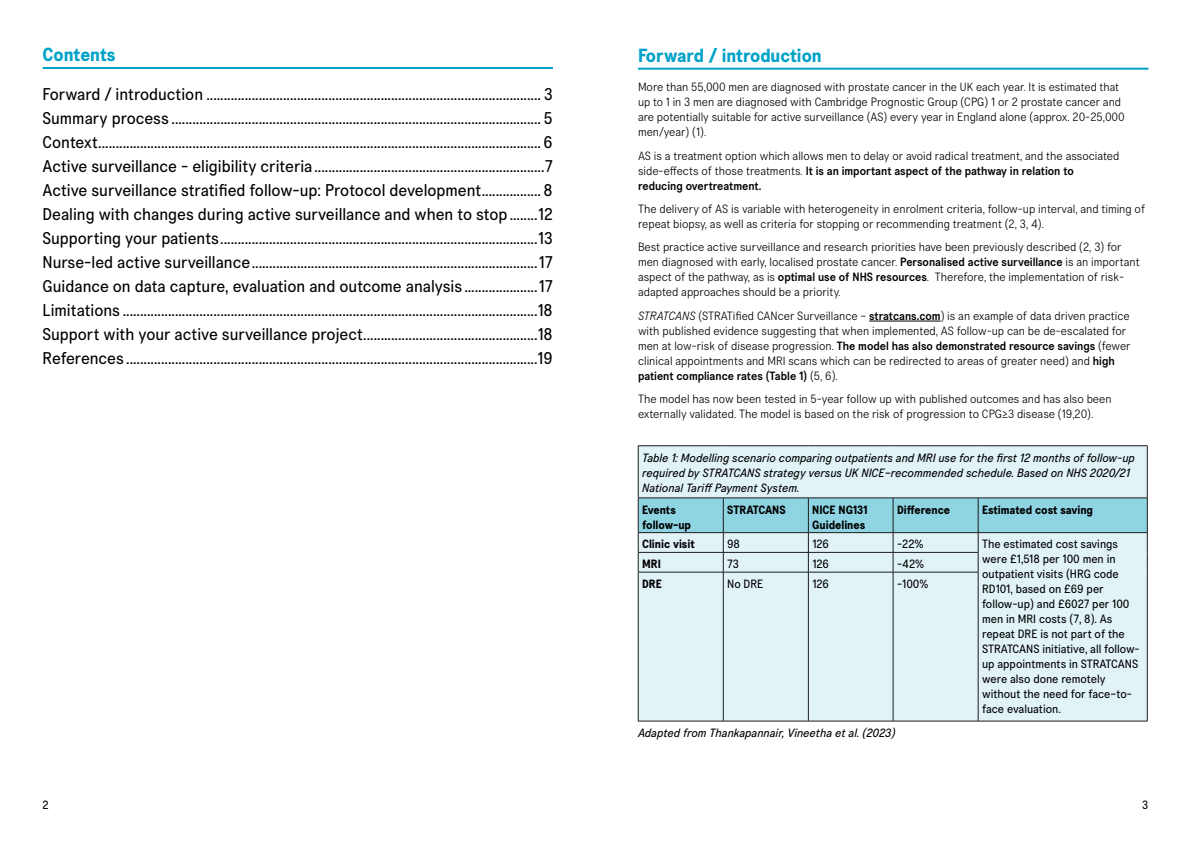
<style>
.page{position:relative;width:1191px;height:842px;background:#fff}
.page>*{position:absolute;margin:0;border:0;box-sizing:border-box;transform-origin:0 0}
.t1{font:700 19px "Transcript Pro";color:#00a2c7}
.t2{font:17px/24px "Transcript Pro";color:#000;text-align:justify}
.t3{font:300 12px/15px "Transcript Pro";color:#000}
.t4{font:12px/15px "Transcript Pro";color:#000}
.t5{font:italic 12px/15px "Transcript Pro";color:#000}
.t6{font:700 12px/15px "Transcript Pro";color:#000}
.t7{font:300 11.8px "Transcript Pro";color:#000}
.s1{font-size:12px}
.s2{font-size:11.8px}
.s3{font-weight:500}
.s4{font-style:italic}
</style>
<div class="page">
<hr style="left:638px;top:68px;width:510px;height:2px;background:#00a2c7">
<hr style="left:869px;top:321px;width:71px;height:1px;background:#000">
<div style="left:639px;top:446px;width:508px;height:275px;background:#e1f3f7"></div>
<hr style="left:638px;top:445px;width:85px;height:1px;background:#1c1c1c">
<hr style="left:638px;top:446px;width:1px;height:52px;background:#1c1c1c">
<hr style="left:723px;top:445px;width:85px;height:1px;background:#1c1c1c">
<hr style="left:808px;top:445px;width:85px;height:1px;background:#1c1c1c">
<hr style="left:893px;top:445px;width:85px;height:1px;background:#1c1c1c">
<hr style="left:978px;top:445px;width:169px;height:1px;background:#1c1c1c">
<hr style="left:1147px;top:446px;width:1px;height:52px;background:#1c1c1c">
<hr style="left:1147px;top:572px;width:1px;height:149px;background:#1c1c1c">
<hr style="left:978px;top:721px;width:169px;height:1px;background:#1c1c1c">
<svg style="left:638px;top:498px;width:510px;height:74px;background:#b3dce4"></svg>
<hr style="left:638px;top:572px;width:85px;height:1px;background:#1c1c1c">
<hr style="left:638px;top:572px;width:1px;height:149px;background:#1c1c1c">
<hr style="left:723px;top:572px;width:85px;height:1px;background:#1c1c1c">
<hr style="left:723px;top:572px;width:1px;height:149px;background:#1c1c1c">
<hr style="left:808px;top:572px;width:85px;height:1px;background:#1c1c1c">
<hr style="left:808px;top:572px;width:1px;height:149px;background:#1c1c1c">
<hr style="left:893px;top:572px;width:85px;height:1px;background:#1c1c1c">
<hr style="left:893px;top:572px;width:1px;height:149px;background:#1c1c1c">
<hr style="left:978px;top:572px;width:1px;height:149px;background:#1c1c1c">
<hr style="left:638px;top:721px;width:85px;height:1px;background:#1c1c1c">
<hr style="left:723px;top:721px;width:85px;height:1px;background:#1c1c1c">
<hr style="left:808px;top:721px;width:85px;height:1px;background:#1c1c1c">
<hr style="left:893px;top:721px;width:85px;height:1px;background:#1c1c1c">
<hr style="left:43px;top:67px;width:510px;height:2px;background:#00a2c7">
<h1 class="t1" style="left:43px;top:43px;width:75px">Contents</h1>
<p class="t2" style="left:43px;top:82px;width:512px">Forward / introduction ................................................................................................ 3<br>Summary process .......................................................................................................... 5<br>Context............................................................................................................................... 6<br>Active surveillance - eligibility criteria..................................................................7<br>Active surveillance stratified follow-up: Protocol development................. 8<br>Dealing with changes during active surveillance and when to stop........12<br>Supporting your patients...........................................................................................13<br>Nurse-led active surveillance..................................................................................17<br>Guidance on data capture, evaluation and outcome analysis .....................17<br>Limitations .......................................................................................................................18<br>Support with your active surveillance project..................................................18<br>References ......................................................................................................................19</p>
<h1 class="t1" style="left:638px;top:44px;width:185px">Forward / introduction</h1>
<p class="t7" style="left:638px;top:80px;width:482px"><span class="s1">More than 55,000 me</span>n are diagnosed with prostate cancer in the UK each year. It is estimated that</p>
<p class="t3" style="left:638px;top:95px;width:488px"><span class="s2">up to 1 in</span> 3 men are diagnosed with Cambridge Prognostic Group (CPG) 1 or 2 prostate cancer and are potentially suitable for active surveillance (AS) every year in England alone (approx. 20-25,000 men/year) (1).</p>
<p class="t3" style="left:638px;top:148px;width:483px">AS is a treatment option which allows men to delay or avoid radical treatment, and the associated side-effects of those treatments. <span class="s3">It is an important aspect of the pathway in relation to reducing overtreatment.</span></p>
<p class="t3" style="left:638px;top:202px;width:509px">The delivery of AS is variable with heterogeneity in enrolment criteria, follow-up interval, and timing of repeat biopsy, as well as criteria for stopping or recommending treatment (2, 3, 4).</p>
<p class="t3" style="left:638px;top:240px;width:503px">Best practice active surveillance and research priorities have been previously described (2, 3) for men diagnosed with early, localised prostate cancer. <span class="s3">Personalised active surveillance</span> is an important aspect of the pathway, as is <span class="s3">optimal use of NHS resources</span>. Therefore, the implementation of risk&shy;adapted approaches should be a priority.</p>
<p class="t3" style="left:638px;top:308px;width:494px"><span class="s4">STRATCANS</span> (STRATified CANcer Surveillance – <span class="s3">stratcans.com</span>) is an example of data driven practice with published evidence suggesting that when implemented, AS follow-up can be de-escalated for men at low-risk of disease progression. <span class="s3">The model has also demonstrated resource savings</span> (fewer clinical appointments and MRI scans which can be redirected to areas of greater need) and <span class="s3">high patient compliance rates (Table 1)</span> (5, 6).</p>
<p class="t3" style="left:638px;top:392px;width:475px">The model has now been tested in 5-year follow up with published outcomes and has also been externally validated. The model is based on the risk of progression to CPG≥3 disease (19,20).</p>
<p class="t5" style="left:642px;top:450px;width:494px">Table 1: Modelling scenario comparing outpatients and MRI use for the first 12 months of follow-up required by STRATCANS strategy versus UK NICE–recommended schedule. Based on NHS 2020/21<br>National Tariff Payment System.</p>
<p class="t6" style="left:642px;top:503px;width:50px">Events follow-up</p>
<p class="t6" style="left:727px;top:503px;width:60px">STRATCANS</p>
<p class="t6" style="left:812px;top:503px;width:57px">NICE NG131<br>Guidelines</p>
<p class="t6" style="left:897px;top:503px;width:55px">Difference</p>
<p class="t6" style="left:982px;top:503px;width:112px">Estimated cost saving</p>
<p class="t6" style="left:642px;top:537px;width:54px">Clinic visit</p>
<p class="t4" style="left:727px;top:537px;width:14px">98</p>
<p class="t4" style="left:812px;top:537px;width:18px">126</p>
<p class="t4" style="left:897px;top:537px;width:28px">-22%</p>
<p class="t4" style="left:982px;top:537px;width:159px">The estimated cost savings were £1,518 per 100 men in outpatient visits (HRG code<br>RD101, based on £69 per follow-up) and £6027 per 100 men in MRI costs (7, 8). As repeat DRE is not part of the<br>STRATCANS initiative, all follow&shy;up appointments in STRATCANS were also done remotely without the need for face–to&shy;face evaluation.</p>
<p class="t6" style="left:642px;top:557px;width:20px">MRI</p>
<p class="t4" style="left:727px;top:557px;width:13px">73</p>
<p class="t4" style="left:812px;top:557px;width:18px">126</p>
<p class="t4" style="left:897px;top:557px;width:29px">-42%</p>
<p class="t6" style="left:642px;top:577px;width:21px">DRE</p>
<p class="t4" style="left:727px;top:577px;width:38px">No DRE</p>
<p class="t4" style="left:812px;top:577px;width:18px">126</p>
<p class="t4" style="left:897px;top:577px;width:33px">-100%</p>
<p class="t5" style="left:638px;top:726px;width:259px">Adapted from Thankapannair, Vineetha et al. (2023)</p>
<p class="t4" style="left:43px;top:797px;width:8px">2</p>
<p class="t4" style="left:1142px;top:797px;width:8px">3</p>
</div>
